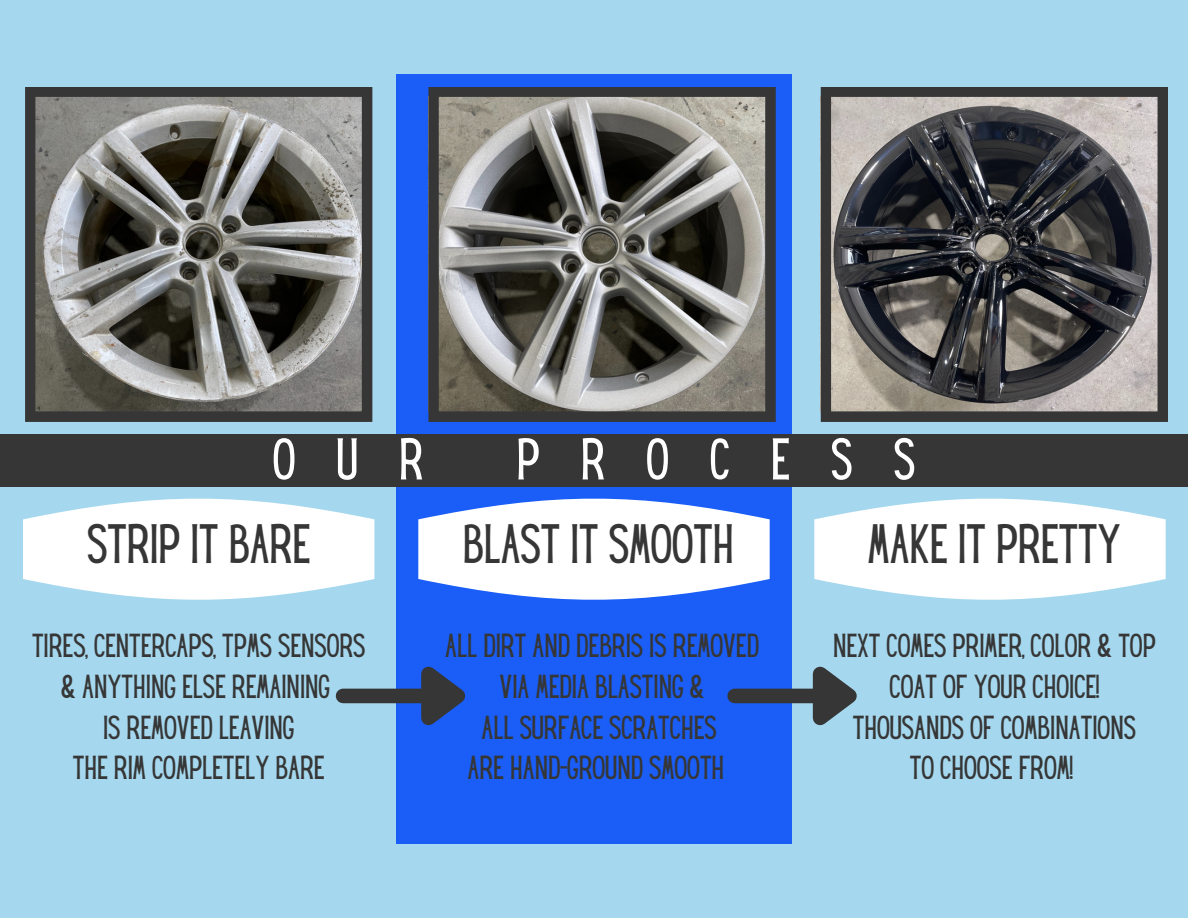
<style>
.page{position:relative;width:1188px;height:918px;background:#a5d8ef}
.page>*{position:absolute;margin:0;border:0;box-sizing:border-box;transform-origin:0 0}
.t1{font:51.45px "Hey Gotcha";color:#fff}
.t2{font:48.45px "Hey Gotcha";color:#363636}
.t3{font:29.1px "Hey Gotcha";color:#363636}
</style>
<div class="page">
<div style="left:396px;top:75px;width:396px;height:768px;background:#1a5ef7"></div>
<div style="left:0;top:434px;width:1188px;height:53px;background:#363636"></div>
<svg style="left:25px;top:87px;width:347px;height:335px;background:#72716d"></svg>
<svg style="left:821px;top:87px;width:347px;height:335px;background:#5c5b5b"></svg>
<svg style="left:428px;top:87px;width:347px;height:335px;background:#73726d"></svg>
<div style="left:343px;top:689px;width:78px;height:14px;background:#363636"></div>
<svg style="left:408px;top:666px;width:57px;height:60px"></svg>
<div style="left:735px;top:689px;width:78px;height:14px;background:#363636"></div>
<svg style="left:800px;top:666px;width:57px;height:60px"></svg>
<svg style="left:23px;top:499px;width:351px;height:101px;background:#f1f9fc"></svg>
<svg style="left:418px;top:499px;width:351px;height:101px;background:#dde7fd"></svg>
<svg style="left:814px;top:499px;width:351px;height:101px;background:#f1f9fc"></svg>
<p class="t1" style="left:273px;top:438px;width:149px">OUR</p>
<p class="t1" style="left:517px;top:438px;width:398px">PROCESS</p>
<p class="t2" style="left:87px;top:524px;width:225px">STRIP IT BARE</p>
<p class="t2" style="left:463px;top:524px;width:269px">BLAST IT SMOOTH</p>
<p class="t2" style="left:868px;top:524px;width:253px">MAKE IT PRETTY</p>
<p class="t3" style="left:32px;top:634px;width:334px">TIRES, CENTERCAPS, TPMS SENSORS</p>
<p class="t3" style="left:61px;top:674px;width:269px">&amp; ANYTHING ELSE REMAINING</p>
<p class="t3" style="left:103px;top:715px;width:192px">IS REMOVED LEAVING</p>
<p class="t3" style="left:73px;top:756px;width:252px">THE RIM COMPLETELY BARE</p>
<p class="t3" style="left:445px;top:634px;width:314px">ALL DIRT AND DEBRIS IS REMOVED</p>
<p class="t3" style="left:500px;top:674px;width:206px">VIA MEDIA BLASTING &amp;</p>
<p class="t3" style="left:481px;top:715px;width:236px">ALL SURFACE SCRATCHES</p>
<p class="t3" style="left:468px;top:756px;width:256px">ARE HAND-GROUND SMOOTH</p>
<p class="t3" style="left:833px;top:634px;width:323px">NEXT COMES PRIMER, COLOR &amp; TOP</p>
<p class="t3" style="left:890px;top:674px;width:211px">COAT OF YOUR CHOICE!</p>
<p class="t3" style="left:853px;top:715px;width:284px">THOUSANDS OF COMBINATIONS</p>
<p class="t3" style="left:910px;top:756px;width:165px">TO CHOOSE FROM!</p>
</div>
